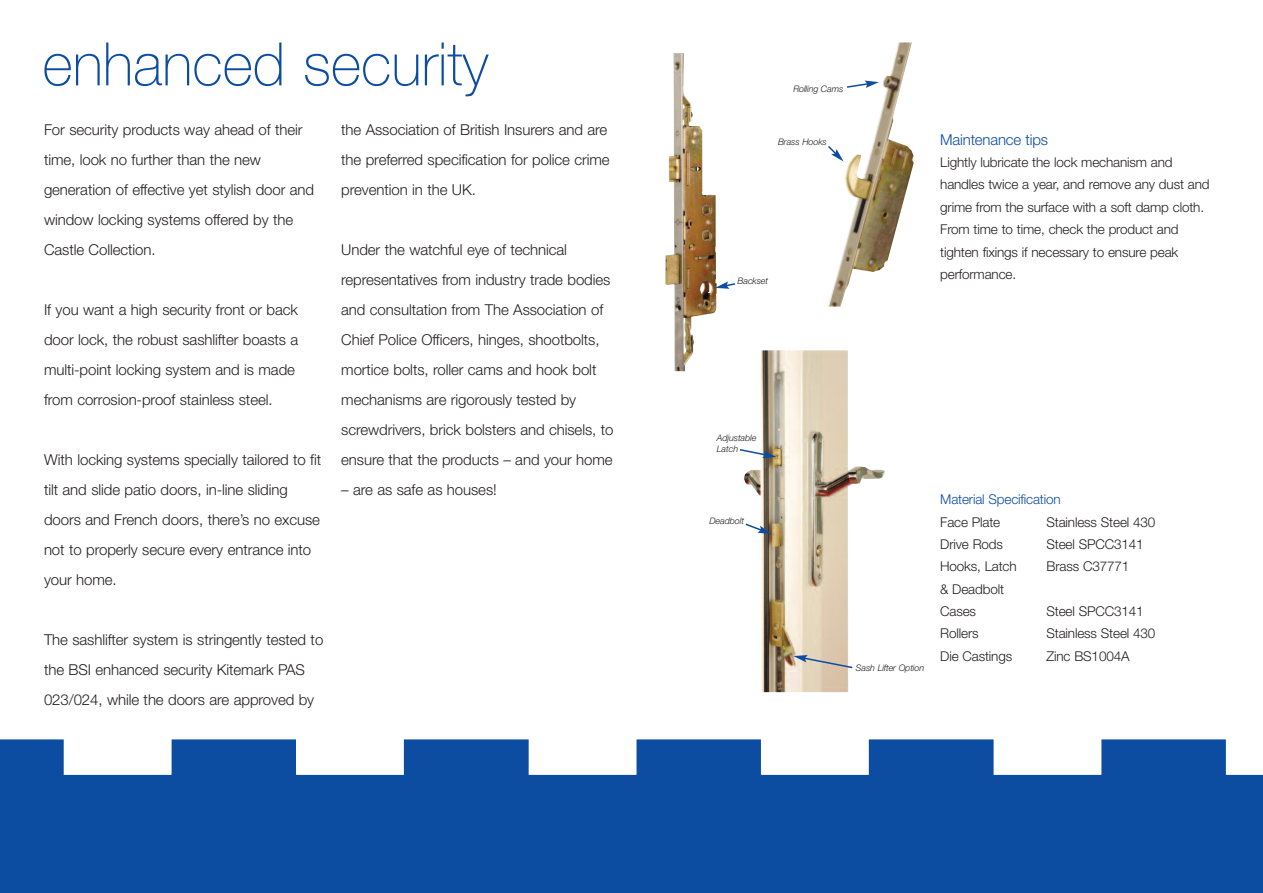
<style>
.page{position:relative;width:1263px;height:893px;background:#fff}
.page>*{position:absolute;margin:0;border:0;box-sizing:border-box;transform-origin:0 0}
.t1{font:100 60px "Helvetica Neue";color:#0d4da1}
.t2{font:15px/30px "Helvetica Neue Light TT";letter-spacing:-.005em;color:#231f20}
.t3{font:15px "Helvetica Neue Light TT";letter-spacing:-.01em;color:#0d4da1}
.t4{font:13.5px/22.4px "Helvetica Neue Light TT";letter-spacing:-.01em;color:#231f20}
.t5{font:13.5px "Helvetica Neue Light TT";letter-spacing:-.01em;color:#0d4da1}
.t6{font:italic 300 9px/10.8px "Helvetica Neue";letter-spacing:-.01em;color:#231f20}
</style>
<div class="page">
<img style="left:744px;top:350px;width:141px;height:342px">
<img style="left:0;top:739px;width:1263px;height:154px">
<img style="left:665px;top:53px;width:52px;height:318px">
<img style="left:828px;top:43px;width:86px;height:264px">
<svg style="left:828px;top:144px;width:16px;height:18px"></svg>
<svg style="left:845px;top:81px;width:34px;height:8px"></svg>
<svg style="left:715px;top:281px;width:21px;height:8px"></svg>
<svg style="left:793px;top:655px;width:61px;height:14px"></svg>
<svg style="left:744px;top:522px;width:28px;height:12px"></svg>
<svg style="left:739px;top:448px;width:38px;height:10px"></svg>
<h1 class="t1" style="left:43px;top:43px;width:447px">enhanced security</h1>
<p class="t2" style="left:44px;top:114px;width:272px">For security products way ahead of their time, look no further than the new generation of effective yet stylish door and window locking systems offered by the Castle Collection.</p>
<p class="t2" style="left:44px;top:294px;width:256px">If you want a high security front or back door lock, the robust sashlifter boasts a multi-point locking system and is made from corrosion-proof stainless steel.</p>
<p class="t2" style="left:44px;top:444px;width:279px">With locking systems specially tailored to fit tilt and slide patio doors, in-line sliding doors and French doors, there’s no excuse not to properly secure every entrance into your home.</p>
<p class="t2" style="left:341px;top:114px;width:270px">the Association of British Insurers and are the preferred specification for police crime prevention in the UK.</p>
<p class="t2" style="left:341px;top:234px;width:274px">Under the watchful eye of technical representatives from industry trade bodies and consultation from The Association of Chief Police Officers, hinges, shootbolts, mortice bolts, roller cams and hook bolt mechanisms are rigorously tested by screwdrivers, brick bolsters and chisels, to ensure that the products – and your home</p>
<p class="t2" style="left:341px;top:474px;width:157px">– are as safe as houses!</p>
<p class="t2" style="left:44px;top:624px;width:281px">The sashlifter system is stringently tested to the BSI enhanced security Kitemark PAS<br>023/024, while the doors are approved by</p>
<p class="t6" style="left:793px;top:84px;width:52px">Rolling Cams</p>
<p class="t6" style="left:778px;top:137px;width:50px">Brass Hooks</p>
<p class="t6" style="left:738px;top:276px;width:32px">Backset</p>
<p class="t3" style="left:940px;top:130px;width:109px">Maintenance tips</p>
<p class="t4" style="left:940px;top:151px;width:271px">Lightly lubricate the lock mechanism and handles twice a year, and remove any dust and grime from the surface with a soft damp cloth.<br>From time to time, check the product and tighten fixings if necessary to ensure peak performance.</p>
<p class="t6" style="left:717px;top:434px;width:41px">Adjustable<br>Latch</p>
<p class="t6" style="left:709px;top:516px;width:36px">Deadbolt</p>
<p class="t6" style="left:856px;top:663px;width:70px">Sash Lifter Option</p>
<p class="t5" style="left:940px;top:491px;width:122px">Material Specification</p>
<p class="t4" style="left:940px;top:510px;width:62px">Face Plate</p>
<p class="t4" style="left:1046px;top:510px;width:110px">Stainless Steel 430</p>
<p class="t4" style="left:940px;top:533px;width:64px">Drive Rods</p>
<p class="t4" style="left:1046px;top:533px;width:99px">Steel SPCC3141</p>
<p class="t4" style="left:940px;top:555px;width:78px">Hooks, Latch</p>
<p class="t4" style="left:1046px;top:555px;width:84px">Brass C37771</p>
<p class="t4" style="left:940px;top:577px;width:65px">&amp; Deadbolt<br>Cases</p>
<p class="t4" style="left:1046px;top:600px;width:99px">Steel SPCC3141</p>
<p class="t4" style="left:940px;top:622px;width:40px">Rollers</p>
<p class="t4" style="left:1046px;top:622px;width:110px">Stainless Steel 430</p>
<p class="t4" style="left:940px;top:644px;width:73px">Die Castings</p>
<p class="t4" style="left:1046px;top:644px;width:85px">Zinc BS1004A</p>
</div>
